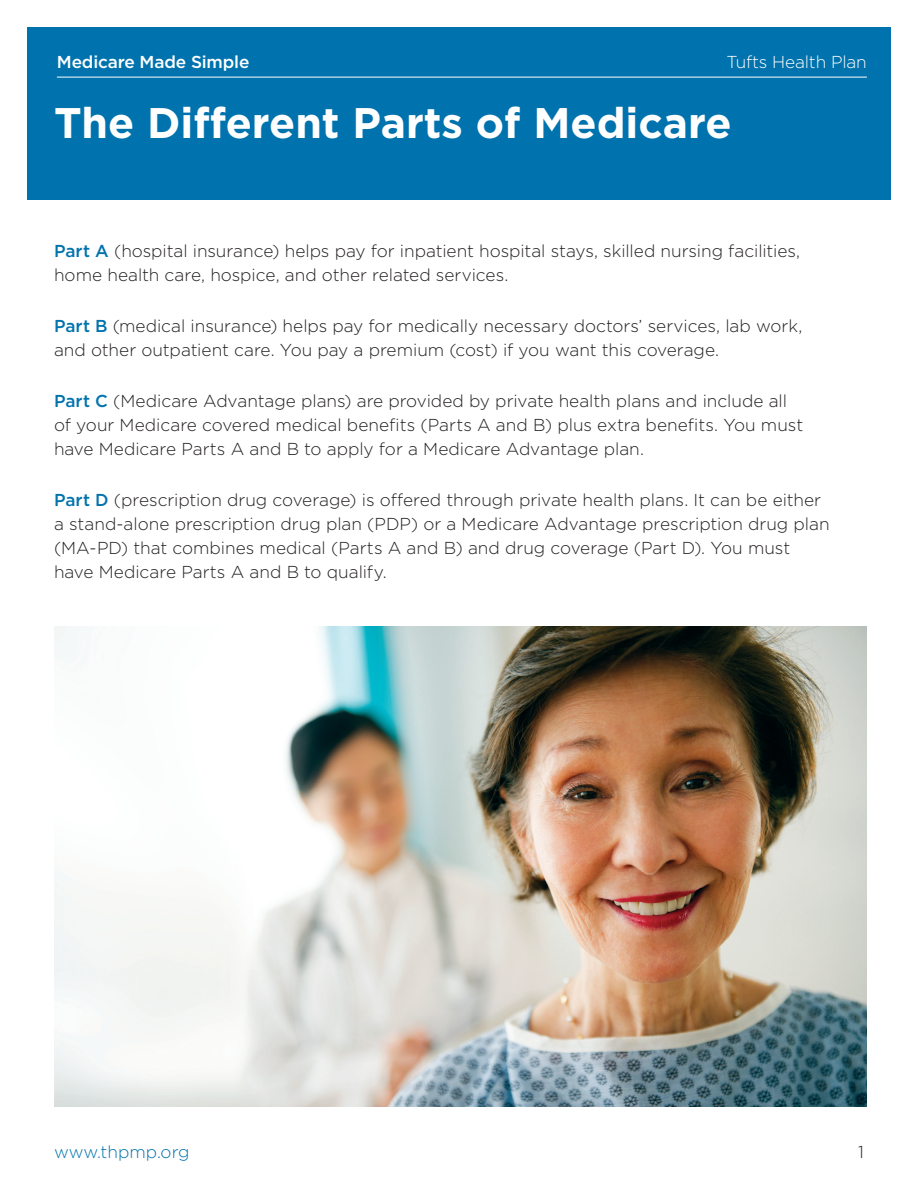
<style>
.page{position:relative;width:918px;height:1188px;background:#fff}
.page>*{position:absolute;margin:0;border:0;box-sizing:border-box;transform-origin:0 0}
.t1{font:700 42.75px "Gotham";color:#fff}
.t2{font:300 17.25px/24px "Gotham";color:#231f20}
.t3{font:500 17.25px "Gotham";letter-spacing:-.01em;color:#fff}
.t4{font:300 17.25px "Gotham";letter-spacing:-.01em;color:#fff}
.t5{font:300 17.25px "Gotham";color:#0073ae}
.s1{font-weight:500;color:#0073ae}
</style>
<div class="page">
<div style="left:27px;top:27px;width:864px;height:173px;background:#0073ae"></div>
<hr style="left:57px;top:77px;width:810px;height:1px;background:#fff">
<img style="left:54px;top:626px;width:813px;height:481px">
<p class="t3" style="left:57px;top:51px;width:194px">Medicare Made Simple</p>
<p class="t4" style="left:726px;top:51px;width:142px">Tufts Health Plan</p>
<h1 class="t1" style="left:54px;top:95px;width:679px">The Different Parts of Medicare</h1>
<p class="t2" style="left:54px;top:238px;width:748px"><span class="s1">Part A</span> (hospital insurance) helps pay for inpatient hospital stays, skilled nursing facilities, home health care, hospice, and other related services.</p>
<p class="t2" style="left:54px;top:313px;width:750px"><span class="s1">Part B</span> (medical insurance) helps pay for medically necessary doctors’ services, lab work, and other outpatient care. You pay a premium (cost) if you want this coverage.</p>
<p class="t2" style="left:54px;top:388px;width:751px"><span class="s1">Part C</span> (Medicare Advantage plans) are provided by private health plans and include all of your Medicare covered medical benefits (Parts A and B) plus extra benefits. You must have Medicare Parts A and B to apply for a Medicare Advantage plan.</p>
<p class="t2" style="left:54px;top:487px;width:777px"><span class="s1">Part D</span> (prescription drug coverage) is offered through private health plans. It can be either a stand-alone prescription drug plan (PDP) or a Medicare Advantage prescription drug plan (MA-PD) that combines medical (Parts A and B) and drug coverage (Part D). You must have Medicare Parts A and B to qualify.</p>
<p class="t5" style="left:54px;top:1141px;width:137px">www.thpmp.org</p>
<p class="t2" style="left:858px;top:1139px;width:7px">1</p>
</div>
